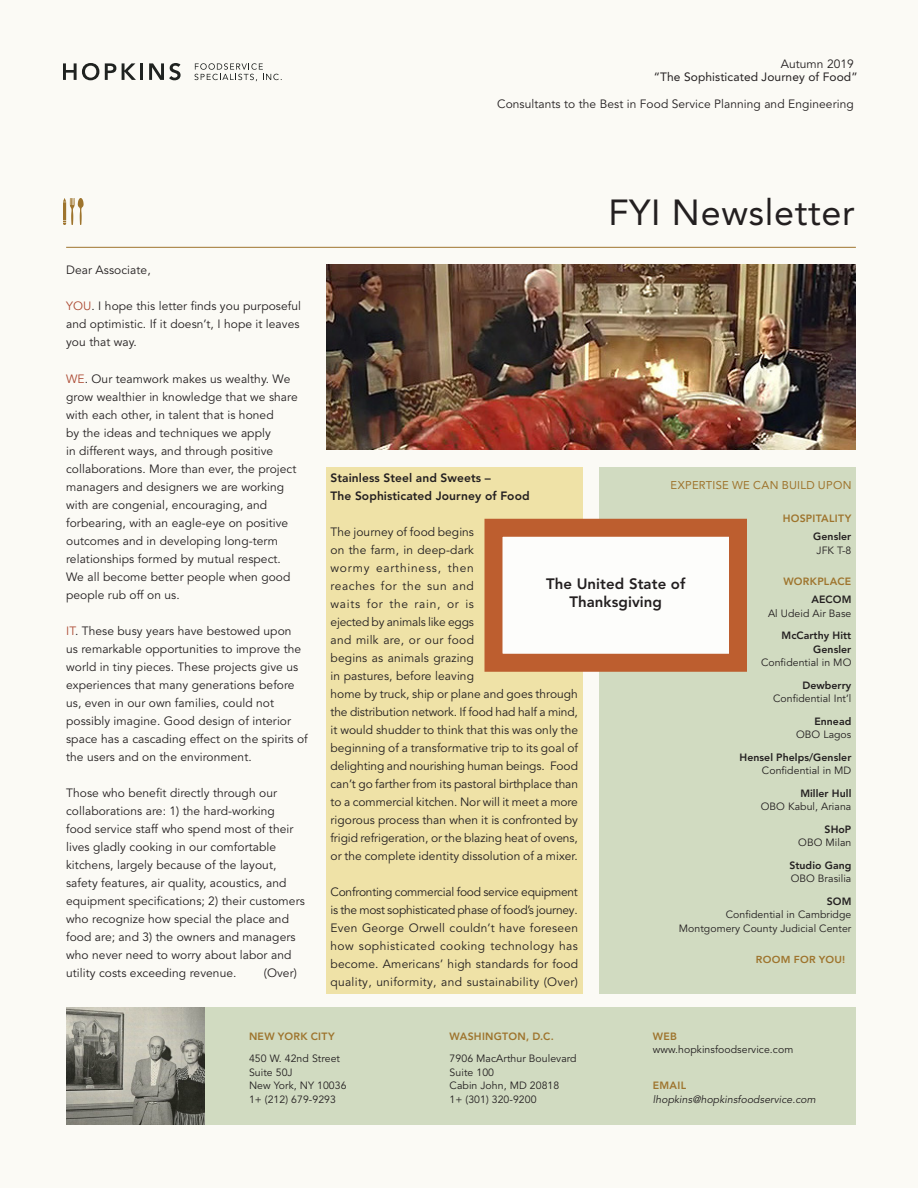
<style>
.page{position:relative;width:918px;height:1188px;background:#fbfaf5}
.page>*{position:absolute;margin:0;border:0;box-sizing:border-box;transform-origin:0 0}
.Document_Title{font:36px "Avenir LT Std";letter-spacing:.02em;color:#231f20}
.Document_Date_Title{font:800 15px/18px "Avenir LT Std";letter-spacing:.005em;color:#231f20;text-align:center}
.Document_Date_Title-2{font:12px/18px "Avenir LT Std";letter-spacing:.005em;color:#231f20}
.Document_Date_Title-3{font:12px/18px "Avenir LT Pro";letter-spacing:.005em;color:#231f20}
.Document_Date_Title-4{font:800 12px "Avenir LT Std";letter-spacing:.005em;color:#231f20}
.Document_Date_Title-5{font:12px "Avenir LT Pro";letter-spacing:.005em;color:#231f20}
.Subhead_Marginalia{font:11.25px "Avenir LT Pro";letter-spacing:.025em;color:#9e742d}
.Marginalia_Header{font:10.5px "Avenir LT Std";letter-spacing:.005em;color:#231f20}
.Marginalia{font:10.5px/13.5px "Avenir LT Std";letter-spacing:.005em;color:#231f20}
.Marginalia_Header-2{font:800 10.5px/13.5px "Avenir LT Std";letter-spacing:.005em;color:#231f20;text-align:right}
.Subhead_Marginalia-2{font:800 10.5px "Avenir LT Std";letter-spacing:.025em;color:#9e742d}
.Marginalia-2{font:italic 10.5px "Avenir LT Pro";letter-spacing:.005em;color:#231f20}
.List_Marginalia_End{font:800 10.05px "Avenir LT Std";letter-spacing:.025em;color:#9e742d;scale:1.04 1}
.s1{color:#ac4a33}
</style>
<div class="page">
<svg style="left:63px;top:63px;width:36px;height:17px"></svg>
<svg style="left:105px;top:63px;width:11px;height:17px"></svg>
<svg style="left:122px;top:63px;width:14px;height:17px"></svg>
<hr style="left:140px;top:63px;width:3px;height:17px;background:#1f2220">
<svg style="left:149px;top:63px;width:32px;height:17px"></svg>
<svg style="left:194px;top:63px;width:88px;height:18px"></svg>
<svg style="left:63px;top:198px;width:21px;height:27px"></svg>
<hr style="left:66px;top:247px;width:790px;height:1px;background:#9e742d">
<img style="left:326px;top:265px;width:530px;height:184px">
<div style="left:599px;top:467px;width:257px;height:527px;background:#d1dbc1"></div>
<div style="left:326px;top:467px;width:257px;height:527px;background:#efe2a7"></div>
<svg style="left:484px;top:518px;width:263px;height:154px;background:#e7c7b5"></svg>
<img style="left:66px;top:1008px;width:140px;height:117px">
<div style="left:206px;top:1008px;width:650px;height:117px;background:#d1dbc1"></div>
<p class="Document_Date_Title-3" style="left:781px;top:55px;width:75px">Autumn 2019</p>
<p class="Document_Date_Title-5" style="left:654px;top:69px;width:205px">“The Sophisticated Journey of Food”</p>
<p class="Document_Date_Title-3" style="left:497px;top:95px;width:358px">Consultants to the Best in Food Service Planning and Engineering</p>
<p class="Document_Date_Title-2" style="left:66px;top:262px;width:86px">Dear Associate,</p>
<p class="Document_Date_Title-2" style="left:66px;top:298px;width:236px"><span class="s1">YOU</span>. I hope this letter finds you purposeful and optimistic. If it doesn’t, I hope it leaves you that way.</p>
<p class="Document_Date_Title-2" style="left:66px;top:370px;width:233px"><span class="s1">WE</span>. Our teamwork makes us wealthy. We grow wealthier in knowledge that we share with each other, in talent that is honed<br>by the ideas and techniques we apply<br>in different ways, and through positive collaborations. More than ever, the project managers and designers we are working with are congenial, encouraging, and forbearing, with an eagle-eye on positive outcomes and in developing long-term relationships formed by mutual respect.<br>We all become better people when good people rub off on us.</p>
<p class="Document_Date_Title-2" style="left:66px;top:622px;width:243px"><span class="s1">IT</span>. These busy years have bestowed upon<br>us remarkable opportunities to improve the world in tiny pieces. These projects give us experiences that many generations before us, even in our own families, could not possibly imagine. Good design of interior space has a cascading effect on the spirits of the users and on the environment.</p>
<p class="Document_Date_Title-2" style="left:66px;top:784px;width:240px">Those who benefit directly through our collaborations are: 1) the hard-working<br>food service staff who spend most of their lives gladly cooking in our comfortable kitchens, largely because of the layout, safety features, air quality, acoustics, and equipment specifications; 2) their customers who recognize how special the place and food are; and 3) the owners and managers who never need to worry about labor and utility costs exceeding revenue.</p>
<p class="Document_Date_Title-2" style="left:264px;top:964px;width:35px">(Over)</p>
<p class="Document_Title" style="left:608px;top:192px;width:248px">FYI Newsletter</p>
<p class="Document_Date_Title-4" style="left:331px;top:470px;width:162px">Stainless Steel and Sweets –</p>
<p class="Document_Date_Title-4" style="left:331px;top:488px;width:201px">The Sophisticated Journey of Food</p>
<p class="Document_Date_Title-3" style="left:331px;top:523px;width:249px">The journey of food begins<br>on the farm, in deep-dark<br>wormy earthiness, then<br>reaches for the sun and<br>waits for the rain, or is<br>ejected by animals like eggs<br>and milk are, or our food<br>begins as animals grazing<br>in pastures, before leaving<br>home by truck, ship or plane and goes through the distribution network. If food had half a mind, it would shudder to think that this was only the beginning of a transformative trip to its goal of delighting and nourishing human beings. Food can’t go farther from its pastoral birthplace than to a commercial kitchen. Nor will it meet a more rigorous process than when it is confronted by frigid refrigeration, or the blazing heat of ovens, or the complete identity dissolution of a mixer.</p>
<p class="Document_Date_Title-3" style="left:331px;top:883px;width:249px;text-align:justify">Confronting commercial food service equipment is the most sophisticated phase of food’s journey.<br>Even George Orwell couldn’t have foreseen how sophisticated cooking technology has become. Americans’ high standards for food quality, uniformity, and sustainability (Over)</p>
<p class="Subhead_Marginalia" style="left:671px;top:478px;width:182px">EXPERTISE WE CAN BUILD UPON</p>
<p class="Subhead_Marginalia-2" style="left:783px;top:512px;width:70px">HOSPITALITY</p>
<p class="Marginalia_Header-2" style="left:813px;top:530px;width:40px">Gensler</p>
<p class="Marginalia_Header" style="left:817px;top:544px;width:36px">JFK T-8</p>
<p class="Subhead_Marginalia-2" style="left:783px;top:575px;width:69px">WORKPLACE</p>
<p class="Marginalia_Header-2" style="left:811px;top:593px;width:41px">AECOM</p>
<p class="Marginalia_Header" style="left:768px;top:607px;width:85px">Al Udeid Air Base</p>
<p class="Marginalia_Header-2" style="left:782px;top:629px;width:71px">McCarthy Hitt<br>Gensler</p>
<p class="Marginalia_Header" style="left:761px;top:656px;width:92px">Confidential in MO</p>
<p class="Marginalia_Header-2" style="left:802px;top:678px;width:51px">Dewberry</p>
<p class="Marginalia_Header" style="left:773px;top:692px;width:80px">Confidential Int’l</p>
<p class="Marginalia_Header-2" style="left:814px;top:714px;width:39px">Ennead</p>
<p class="Marginalia_Header" style="left:796px;top:728px;width:57px">OBO Lagos</p>
<p class="Marginalia_Header-2" style="left:740px;top:750px;width:113px">Hensel Phelps/Gensler</p>
<p class="Marginalia_Header" style="left:762px;top:764px;width:91px">Confidential in MD</p>
<p class="Marginalia_Header-2" style="left:800px;top:786px;width:53px">Miller Hull</p>
<p class="Marginalia_Header" style="left:761px;top:800px;width:92px">OBO Kabul, Ariana</p>
<p class="Marginalia_Header-2" style="left:825px;top:822px;width:28px">SHoP</p>
<p class="Marginalia_Header" style="left:798px;top:836px;width:55px">OBO Milan</p>
<p class="Marginalia_Header-2" style="left:789px;top:858px;width:64px">Studio Gang</p>
<p class="Marginalia_Header" style="left:791px;top:872px;width:62px">OBO Brasilia</p>
<p class="Marginalia_Header-2" style="left:827px;top:894px;width:26px">SOM</p>
<p class="Marginalia_Header" style="left:726px;top:908px;width:127px">Confidential in Cambridge</p>
<p class="Marginalia_Header" style="left:679px;top:922px;width:174px">Montgomery County Judicial Center</p>
<p class="List_Marginalia_End" style="left:756px;top:954px;width:87px">ROOM FOR YOU!</p>
<p class="Document_Date_Title" style="left:546px;top:575px;width:141px">The United State of<br>Thanksgiving</p>
<p class="Subhead_Marginalia-2" style="left:249px;top:1030px;width:87px">NEW YORK CITY</p>
<p class="Marginalia" style="left:249px;top:1052px;width:99px">450 W. 42nd Street<br>Suite 50J<br>New York, NY 10036<br>1+ (212) 679-9293</p>
<p class="Subhead_Marginalia-2" style="left:450px;top:1030px;width:106px">WASHINGTON, D.C.</p>
<p class="Marginalia" style="left:450px;top:1052px;width:129px">7906 MacArthur Boulevard<br>Suite 100<br>Cabin John, MD 20818<br>1+ (301) 320-9200</p>
<p class="Subhead_Marginalia-2" style="left:653px;top:1030px;width:26px">WEB</p>
<p class="Marginalia" style="left:653px;top:1043px;width:142px">www.hopkinsfoodservice.com</p>
<p class="Subhead_Marginalia-2" style="left:653px;top:1079px;width:35px">EMAIL</p>
<p class="Marginalia-2" style="left:653px;top:1093px;width:164px">lhopkins@hopkinsfoodservice.com</p>
</div>
